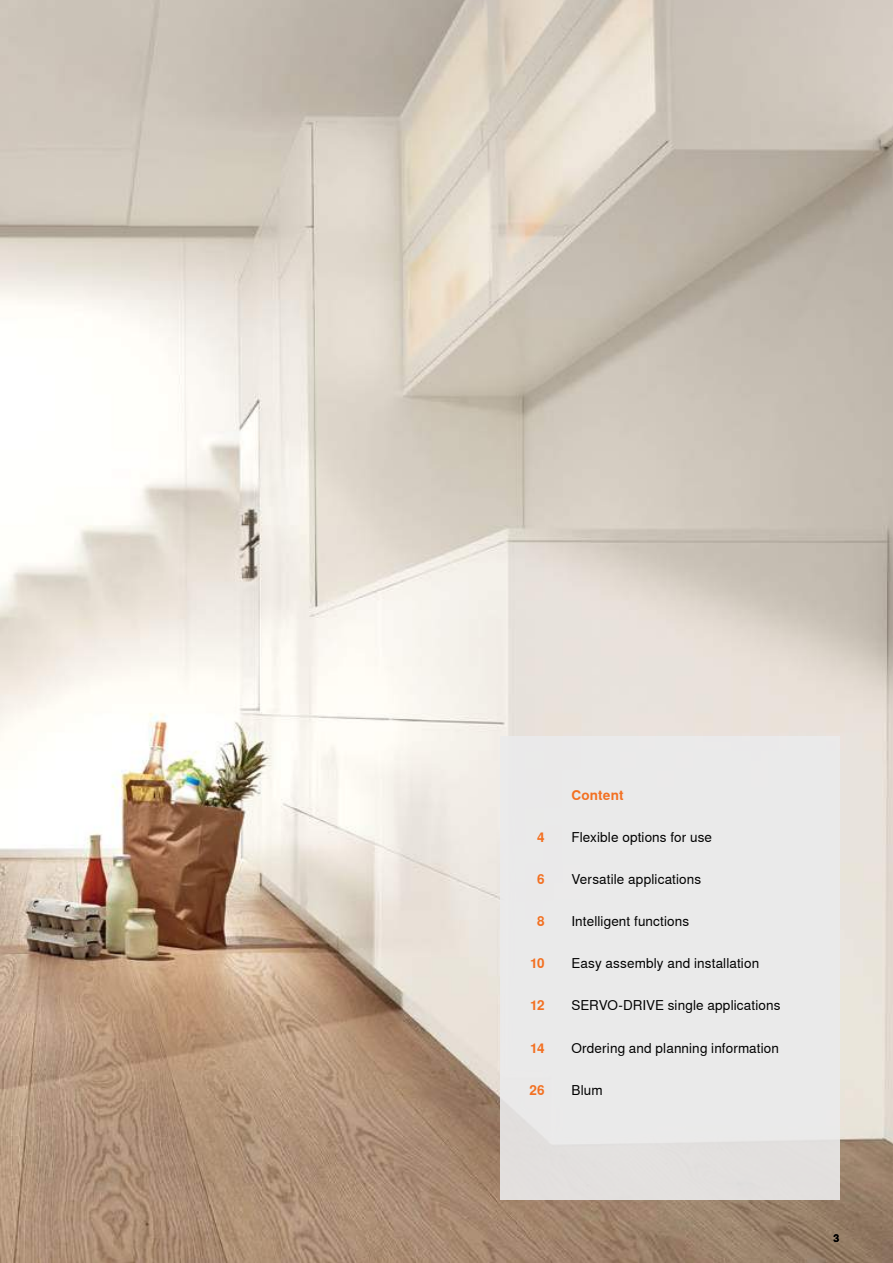
<style>
.page{position:relative;width:893px;height:1263px;background:#fff}
.page>*{position:absolute;margin:0;border:0;box-sizing:border-box;transform-origin:0 0}
.t1{font:13.5px "Nimbus Sans Global";letter-spacing:.01em;color:#000}
.t2{font:700 13.5px "Nimbus Sans Global";letter-spacing:.005em;color:#f37021}
.t3{font:700 10.5px "Nimbus Sans Global";color:#000}
</style>
<div class="page">
<img style="left:0;top:0;width:893px;height:1263px">
<div style="left:500px;top:737px;width:339px;height:463px;background:#ebebec"></div>
<p class="t2" style="left:537px;top:829px;width:9px">4</p>
<p class="t2" style="left:537px;top:871px;width:9px">6</p>
<p class="t2" style="left:537px;top:914px;width:9px">8</p>
<p class="t2" style="left:530px;top:956px;width:16px">10</p>
<p class="t2" style="left:530px;top:998px;width:16px">12</p>
<p class="t2" style="left:530px;top:1040px;width:16px">14</p>
<p class="t2" style="left:529px;top:1082px;width:17px">26</p>
<p class="t2" style="left:571px;top:787px;width:53px">Content</p>
<p class="t1" style="left:571px;top:829px;width:142px">Flexible options for use</p>
<p class="t1" style="left:571px;top:871px;width:131px">Versatile applications</p>
<p class="t1" style="left:571px;top:914px;width:119px">Intelligent functions</p>
<p class="t1" style="left:571px;top:956px;width:189px">Easy assembly and installation</p>
<p class="t1" style="left:571px;top:998px;width:210px">SERVO-DRIVE single applications</p>
<p class="t1" style="left:571px;top:1040px;width:209px">Ordering and planning information</p>
<p class="t1" style="left:571px;top:1082px;width:33px">Blum</p>
<p class="t3" style="left:833px;top:1232px;width:7px">3</p>
</div>
